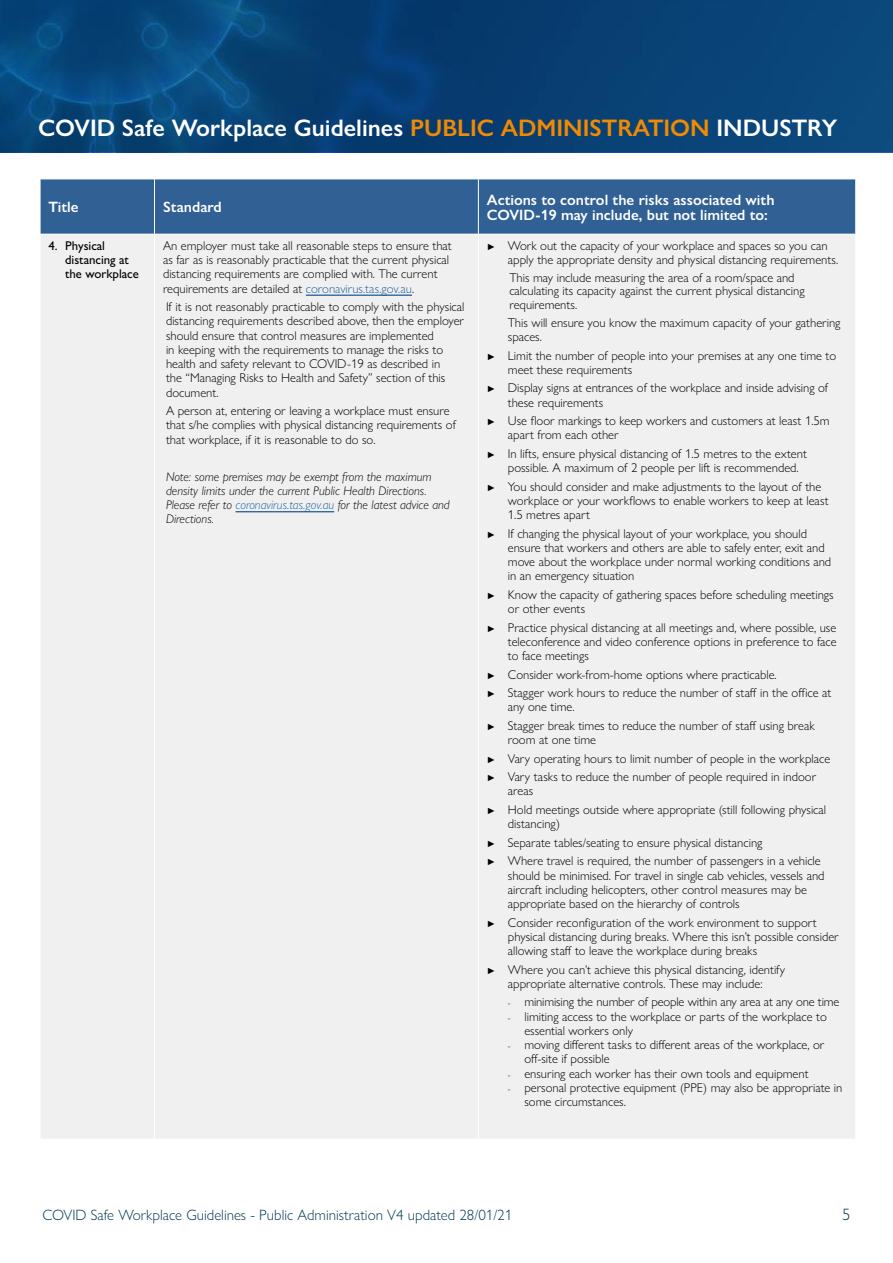
<style>
.page{position:relative;width:893px;height:1263px;background:#fff}
.page>*{position:absolute;margin:0;border:0;box-sizing:border-box;transform-origin:0 0}
.t1{font:600 24px "Gill Sans Nova";color:#fff}
.t2{font:300 16.5px "Gill Sans Nova";color:#003952}
.t3{font:600 15px/15px "Gill Sans Nova";color:#fff}
.t4{font:300 15px "Gill Sans Nova";color:#003952}
.t5{font:300 12.75px/14.2px "Gill Sans Nova";color:#000}
.t6{font:italic 300 12.75px/14.2px "Gill Sans Nova";color:#000}
.t7{font:500 12.75px/14.2px "Gill Sans Nova";color:#000}
.s1{color:#f18a00}
.s2{color:#215e9e}
.s3{font-weight:500;font-size:9px}
.s4{font-size:9px}
</style>
<div class="page">
<svg style="left:0;top:0;width:893px;height:151px;background:#074276"></svg>
<div style="left:41px;top:180px;width:814px;height:54px;background:#316094"></div>
<div style="left:41px;top:235px;width:814px;height:903px;background:#f0f0f0"></div>
<hr style="left:154px;top:235px;width:1px;height:904px;background:#fff">
<hr style="left:478px;top:235px;width:1px;height:904px;background:#fff">
<hr style="left:154px;top:179px;width:1px;height:55px;background:#fff">
<hr style="left:478px;top:179px;width:1px;height:55px;background:#fff">
<hr style="left:306px;top:295px;width:106px;height:1px;background:#215e9e">
<hr style="left:236px;top:511px;width:98px;height:1px;background:#215e9e">
<h1 class="t1" style="left:38px;top:113px;width:800px">COVID Safe Workplace Guidelines <span class="s1">PUBLIC ADMINISTRATION</span> INDUSTRY</h1>
<p class="t3" style="left:49px;top:199px;width:32px">Title</p>
<p class="t3" style="left:163px;top:199px;width:60px">Standard</p>
<p class="t3" style="left:487px;top:192px;width:289px">Actions to control the risks associated with<br>COVID-19 may include, but not limited to:</p>
<p class="t7" style="left:65px;top:238px;width:75px;text-indent:-16px">4. Physical distancing at the workplace</p>
<p class="t5" style="left:163px;top:238px;width:290px">An employer must take all reasonable steps to ensure that as far as is reasonably practicable that the current physical distancing requirements are complied with. The current requirements are detailed at <span class="s2">coronavirus.tas.gov.au</span>.</p>
<p class="t5" style="left:166px;top:299px;width:300px">If it is not reasonably practicable to comply with the physical distancing requirements described above, then the employer should ensure that control measures are implemented<br>in keeping with the requirements to manage the risks to health and safety relevant to COVID-19 as described in<br>the “Managing Risks to Health and Safety” section of this document.</p>
<p class="t5" style="left:166px;top:404px;width:291px">A person at, entering or leaving a workplace must ensure that s/he complies with physical distancing requirements of that workplace, if it is reasonable to do so.</p>
<p class="t6" style="left:166px;top:469px;width:285px">Note: some premises may be exempt from the maximum density limits under the current Public Health Directions.<br>Please refer to <span class="s2">coronavirus.tas.gov.au</span> for the latest advice and Directions.</p>
<p class="t5" style="left:508px;top:238px;width:332px;line-height:13.8px;text-indent:-21px"><span class="s3">►</span> Work out the capacity of your workplace and spaces so you can apply the appropriate density and physical distancing requirements.</p>
<p class="t5" style="left:509px;top:270px;width:297px;line-height:13.8px">This may include measuring the area of a room/space and calculating its capacity against the current physical distancing requirements.</p>
<p class="t5" style="left:508px;top:316px;width:334px;line-height:13.8px">This will ensure you know the maximum capacity of your gathering spaces.</p>
<p class="t5" style="left:508px;top:348px;width:330px;text-indent:-21px"><span class="s3">►</span> Limit the number of people into your premises at any one time to meet these requirements</p>
<p class="t5" style="left:508px;top:381px;width:322px;text-indent:-21px"><span class="s3">►</span> Display signs at entrances of the workplace and inside advising of these requirements</p>
<p class="t5" style="left:508px;top:414px;width:323px;text-indent:-21px"><span class="s3">►</span> Use floor markings to keep workers and customers at least 1.5m apart from each other</p>
<p class="t5" style="left:508px;top:446px;width:301px;text-indent:-21px"><span class="s3">►</span> In lifts, ensure physical distancing of 1.5 metres to the extent possible. A maximum of 2 people per lift is recommended.</p>
<p class="t5" style="left:508px;top:479px;width:322px;text-indent:-21px"><span class="s3">►</span> You should consider and make adjustments to the layout of the workplace or your workflows to enable workers to keep at least<br>1.5 metres apart</p>
<p class="t5" style="left:508px;top:526px;width:325px;text-indent:-21px"><span class="s3">►</span> If changing the physical layout of your workplace, you should ensure that workers and others are able to safely enter, exit and move about the workplace under normal working conditions and in an emergency situation</p>
<p class="t5" style="left:508px;top:587px;width:327px;text-indent:-21px"><span class="s3">►</span> Know the capacity of gathering spaces before scheduling meetings or other events</p>
<p class="t5" style="left:508px;top:620px;width:330px;text-align:justify;text-indent:-21px"><span class="s3">►</span> Practice physical distancing at all meetings and, where possible, use teleconference and video conference options in preference to face to face meetings</p>
<p class="t5" style="left:487px;top:665px;width:346px;line-height:18.5px"><span class="s3">►</span> Consider work-from-home options where practicable.<br><span class="s3">►</span> Stagger work hours to reduce the number of staff in the office at</p>
<p class="t5" style="left:487px;top:698px;width:329px;line-height:18.5px;text-indent:21px">any one time.<br><span class="s3">►</span> Stagger break times to reduce the number of staff using break</p>
<p class="t5" style="left:487px;top:730px;width:345px;line-height:18.5px;text-indent:21px">room at one time<br><span class="s3">►</span> Vary operating hours to limit number of people in the workplace <span class="s3">►</span> Vary tasks to reduce the number of people required in indoor</p>
<p class="t5" style="left:487px;top:782px;width:341px;line-height:18.5px;text-indent:21px">areas<br><span class="s3">►</span> Hold meetings outside where appropriate (still following physical</p>
<p class="t5" style="left:487px;top:814px;width:335px;line-height:18.5px;text-indent:21px">distancing)<br><span class="s3">►</span> Separate tables/seating to ensure physical distancing<br><span class="s3">►</span> Where travel is required, the number of passengers in a vehicle</p>
<p class="t5" style="left:508px;top:868px;width:318px">should be minimised. For travel in single cab vehicles, vessels and aircraft including helicopters, other control measures may be appropriate based on the hierarchy of controls</p>
<p class="t5" style="left:508px;top:915px;width:332px;text-indent:-21px"><span class="s3">►</span> Consider reconfiguration of the work environment to support physical distancing during breaks. Where this isn’t possible consider allowing staff to leave the workplace during breaks</p>
<p class="t5" style="left:487px;top:962px;width:300px;text-align:center"><span class="s3">►</span> Where you can’t achieve this physical distancing, identify appropriate alternative controls. These may include:</p>
<p class="t5" style="left:508px;top:995px;width:333px"><span class="s4">-</span> minimising the number of people within any area at any one time</p>
<p class="t5" style="left:524px;top:1009px;width:304px;text-indent:-17px"><span class="s4">-</span> limiting access to the workplace or parts of the workplace to essential workers only</p>
<p class="t5" style="left:524px;top:1037px;width:302px;text-indent:-17px"><span class="s4">-</span> moving different tasks to different areas of the workplace, or off-site if possible</p>
<p class="t5" style="left:508px;top:1066px;width:302px"><span class="s4">-</span> ensuring each worker has their own tools and equipment</p>
<p class="t5" style="left:524px;top:1080px;width:320px;text-indent:-17px"><span class="s4">-</span> personal protective equipment (PPE) may also be appropriate in some circumstances.</p>
<p class="t4" style="left:43px;top:1206px;width:471px">COVID Safe Workplace Guidelines - Public Administration V4 updated 28/01/21</p>
<p class="t2" style="left:842px;top:1204px;width:10px">5</p>
</div>
